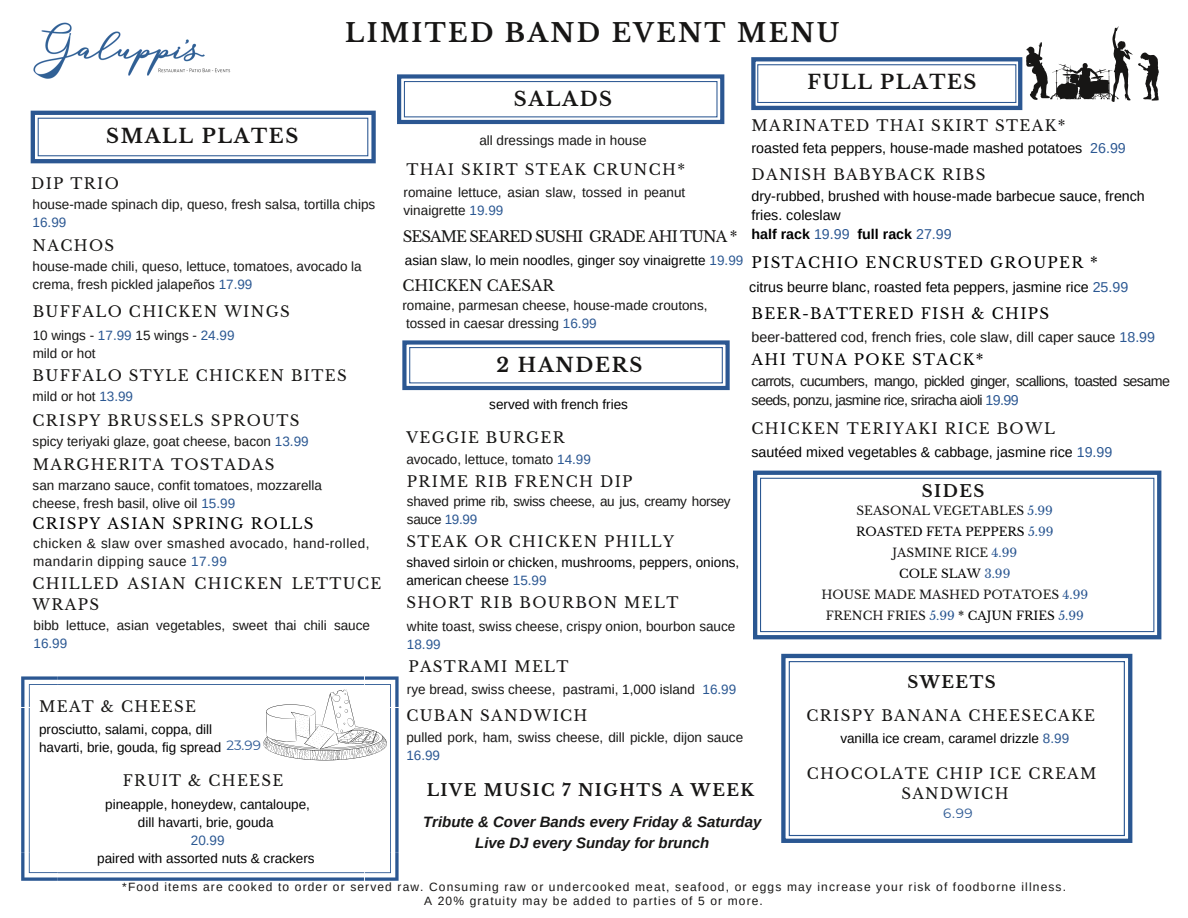
<style>
.page{position:relative;width:1188px;height:918px;background:#fff}
.page>*{position:absolute;margin:0;border:0;box-sizing:border-box;transform-origin:0 0}
.t1{font:700 25.5px "Libre Baskerville";letter-spacing:.09em;color:#171615}
.t2{font:700 19.5px "Libre Baskerville";letter-spacing:.085em;color:#171615}
.t3{font:700 16.5px "Libre Baskerville";letter-spacing:.09em;color:#171615}
.t4{font:15px/20.2px "Libre Baskerville";letter-spacing:.09em;color:#171615}
.t5{font:15px "Libre Baskerville";letter-spacing:.09em;color:#000}
.t6{font:italic 700 15px/21.3px "Arimo";color:#171615;text-align:center}
.t7{font:15px "Libre Baskerville";letter-spacing:-.065em;color:#171615}
.t8{font:15px "Libre Baskerville";color:#171615}
.t9{font:14.25px/19.2px "Arimo";color:#000}
.t10{font:14.25px/19.2px "Arimo";letter-spacing:-.045em;color:#171615}
.t11{font:14.25px "Arimo";color:#171615}
.t12{font:13.5px/18px "Arimo";color:#171615}
.t13{font:13.5px/18px "Arimo";color:#000}
.t14{font:13.5px/18px "Arimo";letter-spacing:.035em;color:#171615}
.t15{font:13.5px/18px "Arimo";letter-spacing:-.025em;color:#171615}
.t16{font:13.5px "Arimo";color:#2a5792}
.t17{font:13.5px "Arimo";color:#2b5792}
.t18{font:13.5px "Montserrat";color:#2a5792}
.t19{font:12px/13.5px "Arimo";letter-spacing:.095em;color:#171615;text-align:center}
.t20{font:12px/21px "Libre Baskerville";color:#171615;text-align:center}
.s1{color:#2a5792}
.s2{color:#2b5792}
.s3{font-weight:700}
.s4{color:#000}
</style>
<div class="page">
<img style="left:33px;top:22px;width:198px;height:57px">
<svg style="left:31px;top:111px;width:345px;height:52px"></svg>
<svg style="left:402px;top:340px;width:328px;height:50px"></svg>
<svg style="left:781px;top:654px;width:351px;height:189px;fill:#315c95"></svg>
<svg style="left:789px;top:661px;width:336px;height:175px"></svg>
<svg style="left:753px;top:471px;width:408px;height:168px"></svg>
<svg style="left:760px;top:478px;width:394px;height:154px"></svg>
<svg style="left:1026px;top:27px;width:133px;height:75px"></svg>
<div style="left:751px;top:57px;width:271px;height:53px;border:4px solid #2b5792"></div>
<div style="left:757px;top:64px;width:259px;height:39px;border:1px solid #2b5792"></div>
<svg style="left:21px;top:676px;width:378px;height:205px"></svg>
<svg style="left:397px;top:74px;width:327px;height:50px"></svg>
<svg style="left:263px;top:690px;width:124px;height:70px"></svg>
<h1 class="t1" style="left:345px;top:17px;width:496px">LIMITED BAND EVENT MENU</h1>
<h2 class="t2" style="left:106px;top:124px;width:194px">SMALL PLATES</h2>
<p class="t4" style="left:31px;top:173px;width:89px">DIP TRIO</p>
<p class="t12" style="left:33px;top:195px;width:344px">house-made spinach dip, queso, fresh salsa, tortilla chips</p>
<p class="t17" style="left:33px;top:215px;width:35px">16.99</p>
<p class="t12" style="left:33px;top:257px;width:331px">house-made chili, queso, lettuce, tomatoes, avocado la crema, fresh pickled jalapeños <span class="s1">17.99</span></p>
<p class="t4" style="left:33px;top:235px;width:83px">NACHOS</p>
<p class="t4" style="left:33px;top:301px;width:259px">BUFFALO CHICKEN WINGS</p>
<p class="t12" style="left:33px;top:326px;width:203px">10 wings - <span class="s1">17.99</span> 15 wings - <span class="s1">24.99 </span>mild or hot</p>
<p class="t4" style="left:33px;top:365px;width:316px">BUFFALO STYLE CHICKEN BITES</p>
<p class="t12" style="left:33px;top:387px;width:102px">mild or hot <span class="s1">13.99</span></p>
<p class="t4" style="left:33px;top:411px;width:268px">CRISPY BRUSSELS SPROUTS</p>
<p class="t12" style="left:33px;top:432px;width:278px">spicy teriyaki glaze, goat cheese, bacon <span class="s1">13.99</span></p>
<p class="t4" style="left:33px;top:454px;width:243px">MARGHERITA TOSTADAS</p>
<p class="t12" style="left:33px;top:476px;width:291px">san marzano sauce, confit tomatoes, mozzarella cheese, fresh basil, olive oil <span class="s1">15.99</span></p>
<p class="t5" style="left:33px;top:514px;width:282px">CRISPY ASIAN SPRING ROLLS</p>
<p class="t14" style="left:33px;top:535px;width:338px">chicken &amp; slaw over smashed avocado, hand-rolled, mandarin dipping sauce <span class="s1">17.99</span></p>
<p class="t4" style="left:33px;top:574px;width:350px">CHILLED ASIAN CHICKEN LETTUCE<br>WRAPS</p>
<p class="t12" style="left:34px;top:617px;width:338px">bibb lettuce, asian vegetables, sweet thai chili sauce</p>
<p class="t16" style="left:34px;top:636px;width:35px">16.99</p>
<p class="t4" style="left:39px;top:697px;width:159px">MEAT &amp; CHEESE</p>
<p class="t13" style="left:39px;top:720px;width:184px">prosciutto, salami, coppa, dill havarti, brie, gouda, fig spread</p>
<p class="t18" style="left:226px;top:737px;width:36px">23.99</p>
<p class="t4" style="left:123px;top:770px;width:162px">FRUIT &amp; CHEESE</p>
<p class="t13" style="left:105px;top:795px;width:206px;text-align:center">pineapple, honeydew, cantaloupe, dill havarti, brie, gouda</p>
<p class="t16" style="left:191px;top:832px;width:35px">20.99</p>
<p class="t13" style="left:97px;top:849px;width:219px">paired with assorted nuts &amp; crackers</p>
<h2 class="t2" style="left:514px;top:87px;width:100px">SALADS</h2>
<p class="t12" style="left:479px;top:131px;width:169px">all dressings made in house</p>
<p class="t12" style="left:404px;top:183px;width:283px">romaine lettuce, asian slaw, tossed in peanut vinaigrette <span class="s1">19.99</span></p>
<p class="t4" style="left:406px;top:159px;width:280px">THAI SKIRT STEAK CRUNCH*</p>
<p class="t7" style="left:403px;top:228px;width:336px">SESAME SEARED SUSHI GRADE AHI TUNA *</p>
<h2 class="t2" style="left:807px;top:70px;width:171px">FULL PLATES</h2>
<p class="t4" style="left:752px;top:116px;width:315px">MARINATED THAI SKIRT STEAK*</p>
<p class="t9" style="left:752px;top:138px;width:376px">roasted feta peppers, house-made mashed potatoes <span class="s2">26.99</span></p>
<p class="t4" style="left:752px;top:165px;width:235px">DANISH BABYBACK RIBS</p>
<p class="t9" style="left:752px;top:186px;width:395px">dry-rubbed, brushed with house-made barbecue sauce, french fries. coleslaw<br><span class="s3">half rack</span> <span class="s2">19.99</span> <span class="s3">full rack</span> <span class="s2">27.99</span></p>
<p class="t13" style="left:405px;top:252px;width:340px">asian slaw, lo mein noodles, ginger soy vinaigrette <span class="s1">19.99</span></p>
<p class="t5" style="left:752px;top:254px;width:348px">PISTACHIO ENCRUSTED GROUPER *</p>
<p class="t9" style="left:749px;top:278px;width:381px">citrus beurre blanc, roasted feta peppers, jasmine rice <span class="s1">25.99</span></p>
<p class="t5" style="left:752px;top:305px;width:299px">BEER-BATTERED FISH &amp; CHIPS</p>
<p class="t11" style="left:752px;top:329px;width:405px">beer-battered cod, french fries, cole slaw, dill caper sauce <span class="s2">18.99</span></p>
<p class="t5" style="left:752px;top:351px;width:234px">AHI TUNA POKE STACK*</p>
<p class="t10" style="left:752px;top:372px;width:420px">carrots, cucumbers, mango, pickled ginger, scallions, toasted sesame seeds, ponzu, jasmine rice, sriracha aioli <span class="s2">19.99</span></p>
<p class="t8" style="left:402px;top:276px;width:154px">CHICKEN CAESAR</p>
<p class="t12" style="left:402px;top:296px;width:307px">romaine, parmesan cheese, house-made croutons, tossed in caesar dressing <span class="s2">16.99</span></p>
<h2 class="t2" style="left:497px;top:353px;width:147px">2 HANDERS</h2>
<p class="t13" style="left:489px;top:396px;width:140px">served with french fries</p>
<p class="t4" style="left:406px;top:428px;width:160px">VEGGIE BURGER</p>
<p class="t12" style="left:406px;top:450px;width:186px">avocado, lettuce, tomato <span class="s2">14.99</span></p>
<p class="t4" style="left:407px;top:471px;width:227px">PRIME RIB FRENCH DIP</p>
<p class="t15" style="left:407px;top:493px;width:325px">shaved prime rib, swiss cheese, au jus, creamy horsey sauce <span class="s2">19.99</span></p>
<p class="t4" style="left:406px;top:532px;width:269px">STEAK OR CHICKEN PHILLY</p>
<p class="t13" style="left:406px;top:553px;width:334px">shaved sirloin or chicken, mushrooms, peppers, onions, american cheese <span class="s2">15.99</span></p>
<p class="t4" style="left:752px;top:419px;width:305px">CHICKEN TERIYAKI RICE BOWL</p>
<p class="t9" style="left:752px;top:442px;width:362px">sautéed mixed vegetables &amp; cabbage, jasmine rice <span class="s1">19.99</span></p>
<p class="t3" style="left:922px;top:481px;width:64px">SIDES</p>
<p class="t20" style="left:821px;top:500px;width:268px">SEASONAL VEGETABLES <span class="s1">5.99<br></span><span class="s4">ROASTED FETA PEPPERS</span> <span class="s1">5.99<br></span>JASMINE RICE <span class="s2">4.99<br></span><span class="s4">COLE SLAW</span> <span class="s2">3.99<br></span>HOUSE MADE MASHED POTATOES <span class="s2">4.99<br></span>FRENCH FRIES <span class="s1">5.99</span> <span class="s4">* CAJUN FRIES</span> <span class="s2">5.99</span></p>
<p class="t4" style="left:406px;top:593px;width:274px">SHORT RIB BOURBON MELT</p>
<p class="t12" style="left:407px;top:617px;width:330px">white toast, swiss cheese, crispy onion, bourbon sauce</p>
<p class="t16" style="left:407px;top:637px;width:35px">18.99</p>
<p class="t4" style="left:408px;top:657px;width:162px">PASTRAMI MELT</p>
<p class="t4" style="left:406px;top:706px;width:183px">CUBAN SANDWICH</p>
<p class="t12" style="left:407px;top:681px;width:331px">rye bread, swiss cheese, pastrami, 1,000 island <span class="s1">16.99</span></p>
<p class="t12" style="left:406px;top:728px;width:338px">pulled pork, ham, swiss cheese, dill pickle, dijon sauce</p>
<p class="t17" style="left:406px;top:748px;width:35px">16.99</p>
<p class="t3" style="left:907px;top:672px;width:90px">SWEETS</p>
<p class="t4" style="left:807px;top:706px;width:290px">CRISPY BANANA CHEESECAKE</p>
<p class="t13" style="left:840px;top:730px;width:230px">vanilla ice cream, caramel drizzle <span class="s2">8.99</span></p>
<p class="t4" style="left:807px;top:763px;width:291px">CHOCOLATE CHIP ICE CREAM</p>
<p class="t3" style="left:427px;top:780px;width:329px">LIVE MUSIC 7 NIGHTS A WEEK</p>
<p class="t4" style="left:901px;top:784px;width:109px">SANDWICH</p>
<p class="t6" style="left:423px;top:811px;width:340px">Tribute &amp; Cover Bands every Friday &amp; Saturday<br>Live DJ every Sunday for brunch</p>
<p class="t18" style="left:943px;top:805px;width:31px">6.99</p>
<p class="t19" style="left:122px;top:880px;width:945px">*Food items are cooked to order or served raw. Consuming raw or undercooked meat, seafood, or eggs may increase your risk of foodborne illness.<br>A 20% gratuity may be added to parties of 5 or more.</p>
</div>
